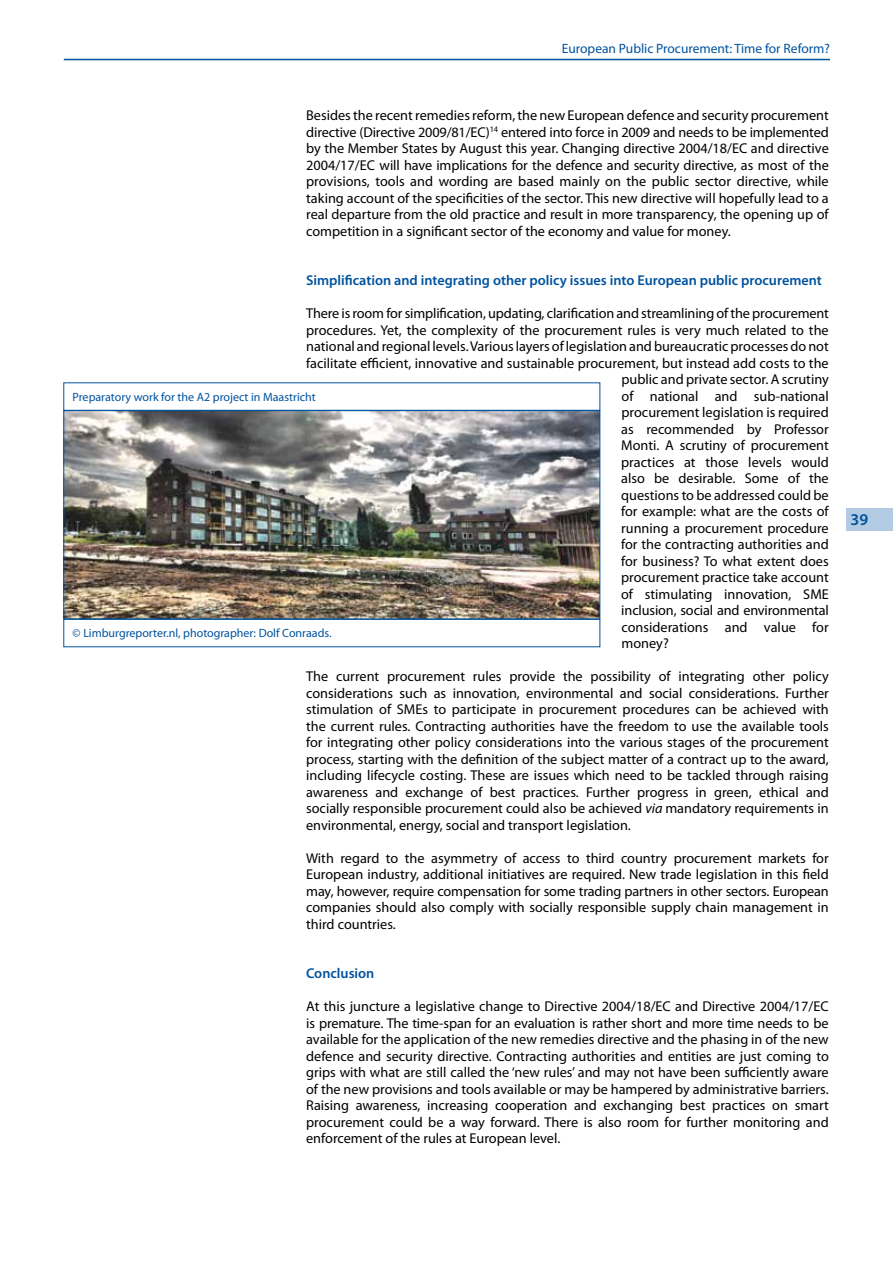
<style>
.page{position:relative;width:893px;height:1263px;background:#fff}
.page>*{position:absolute;margin:0;border:0;box-sizing:border-box;transform-origin:0 0}
.t1{font:600 16.5px "Myriad Pro";color:#00539f}
.t2{font:14.25px/16.5px "Myriad Pro";color:#000;text-align:justify}
.t3{font:600 14.25px "Myriad Pro";color:#00539f}
.t4{font:13.5px "Myriad Pro";color:#00539f}
.t5{font:12px "Myriad Pro";color:#00539f}
.s1{font-style:italic}
</style>
<div class="page">
<hr style="left:64px;top:59px;width:766px;height:1px;background:#00539f">
<div style="left:847px;top:508px;width:46px;height:23px;background:#b3cbe2"></div>
<img style="left:65px;top:412px;width:533px;height:205px">
<div style="left:63px;top:410px;width:537px;height:209px;border:1px solid #00539f"></div>
<div style="left:63px;top:619px;width:537px;height:28px;border:1px solid #00539f"></div>
<div style="left:63px;top:382px;width:537px;height:29px;border:1px solid #00539f"></div>
<p class="t4" style="left:562px;top:41px;width:270px">European Public Procurement: Time for Reform?</p>
<p class="t2" style="left:306px;top:107px;width:524px">Besides the recent remedies reform, the new European defence and security procurement directive (Directive 2009/81/EC)<sup>14</sup> entered into force in 2009 and needs to be implemented by the Member States by August this year. Changing directive 2004/18/EC and directive 2004/17/EC will have implications for the defence and security directive, as most of the provisions, tools and wording are based mainly on the public sector directive, while taking account of the specificities of the sector. This new directive will hopefully lead to a real departure from the old practice and result in more transparency, the opening up of competition in a significant sector of the economy and value for money.</p>
<p class="t3" style="left:306px;top:271px;width:517px">Simplification and integrating other policy issues into European public procurement</p>
<p class="t2" style="left:306px;top:305px;width:524px">There is room for simplification, updating, clarification and streamlining of the procurement</p>
<p class="t2" style="left:306px;top:322px;width:524px">procedures. Yet, the complexity of the procurement rules is very much related to the</p>
<p class="t2" style="left:306px;top:338px;width:524px">national and regional levels. Various layers of legislation and bureaucratic processes do not</p>
<p class="t2" style="left:306px;top:355px;width:524px">facilitate efficient, innovative and sustainable procurement, but instead add costs to the</p>
<p class="t2" style="left:621px;top:371px;width:209px">public and private sector. A scrutiny</p>
<p class="t2" style="left:621px;top:388px;width:209px">of national and sub-national</p>
<p class="t2" style="left:621px;top:404px;width:209px">procurement legislation is required</p>
<p class="t2" style="left:621px;top:421px;width:209px">as recommended by Professor</p>
<p class="t2" style="left:621px;top:437px;width:209px">Monti. A scrutiny of procurement</p>
<p class="t2" style="left:621px;top:454px;width:209px">practices at those levels would</p>
<p class="t2" style="left:621px;top:470px;width:209px">also be desirable. Some of the</p>
<p class="t2" style="left:621px;top:487px;width:209px">questions to be addressed could be</p>
<p class="t2" style="left:621px;top:503px;width:209px">for example: what are the costs of</p>
<p class="t2" style="left:621px;top:520px;width:209px">running a procurement procedure</p>
<p class="t2" style="left:621px;top:536px;width:209px">for the contracting authorities and</p>
<p class="t2" style="left:621px;top:553px;width:209px">for business? To what extent does</p>
<p class="t2" style="left:621px;top:569px;width:209px">procurement practice take account</p>
<p class="t2" style="left:621px;top:586px;width:209px">of stimulating innovation, SME</p>
<p class="t2" style="left:621px;top:602px;width:209px">inclusion, social and environmental</p>
<p class="t2" style="left:621px;top:619px;width:209px">considerations and value for</p>
<p class="t2" style="left:621px;top:635px;width:49px">money?</p>
<p class="t2" style="left:306px;top:668px;width:524px">The current procurement rules provide the possibility of integrating other policy considerations such as innovation, environmental and social considerations. Further stimulation of SMEs to participate in procurement procedures can be achieved with the current rules. Contracting authorities have the freedom to use the available tools for integrating other policy considerations into the various stages of the procurement process, starting with the definition of the subject matter of a contract up to the award, including lifecycle costing. These are issues which need to be tackled through raising awareness and exchange of best practices. Further progress in green, ethical and socially responsible procurement could also be achieved <span class="s1">via</span> mandatory requirements in environmental, energy, social and transport legislation.</p>
<p class="t2" style="left:306px;top:850px;width:524px">With regard to the asymmetry of access to third country procurement markets for European industry, additional initiatives are required. New trade legislation in this field may, however, require compensation for some trading partners in other sectors. European companies should also comply with socially responsible supply chain management in third countries.</p>
<p class="t3" style="left:306px;top:964px;width:70px">Conclusion</p>
<p class="t2" style="left:306px;top:998px;width:524px">At this juncture a legislative change to Directive 2004/18/EC and Directive 2004/17/EC is premature. The time-span for an evaluation is rather short and more time needs to be available for the application of the new remedies directive and the phasing in of the new defence and security directive. Contracting authorities and entities are just coming to grips with what are still called the ‘new rules’ and may not have been sufficiently aware of the new provisions and tools available or may be hampered by administrative barriers.<br>Raising awareness, increasing cooperation and exchanging best practices on smart procurement could be a way forward. There is also room for further monitoring and enforcement of the rules at European level.</p>
<p class="t5" style="left:73px;top:390px;width:245px">Preparatory work for the A2 project in Maastricht</p>
<p class="t5" style="left:73px;top:627px;width:260px">© Limburgreporter.nl, photographer: Dolf Conraads.</p>
<p class="t1" style="left:851px;top:509px;width:19px">39</p>
</div>
